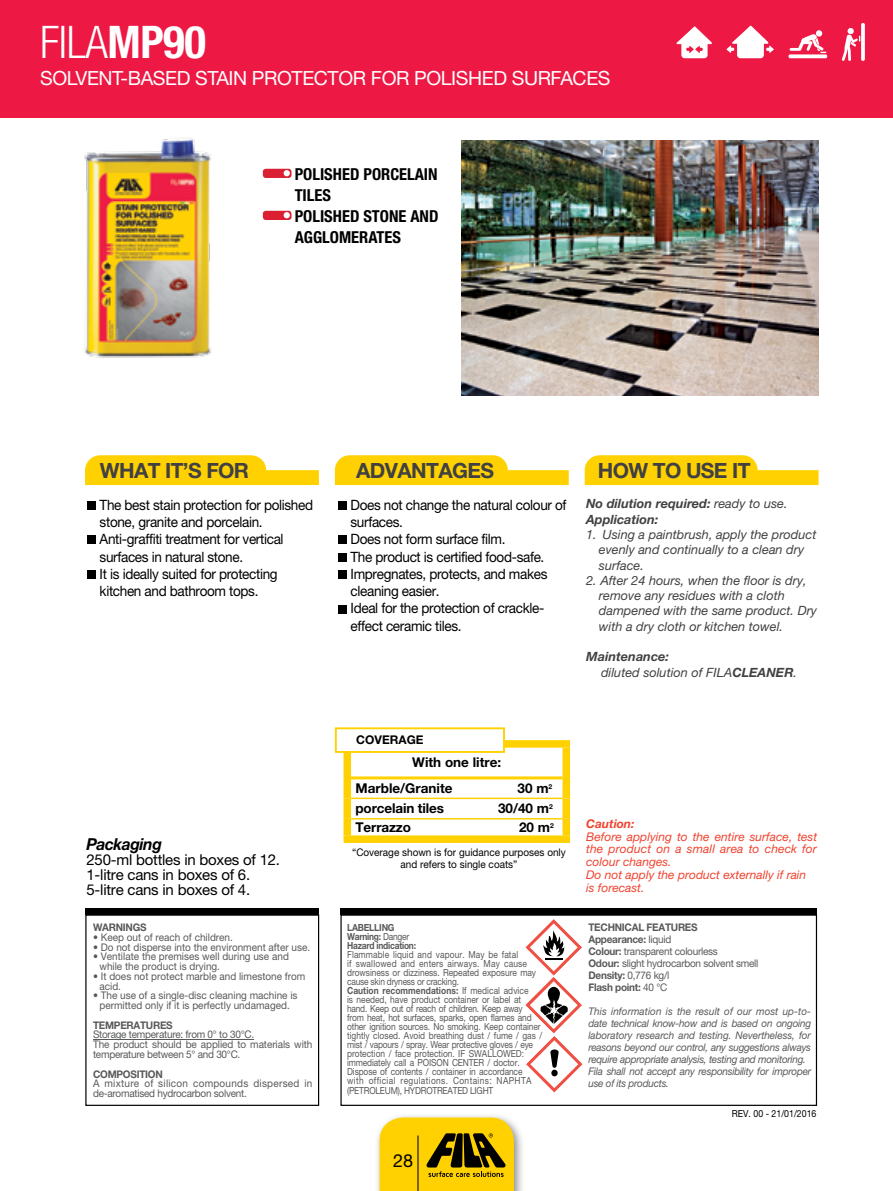
<style>
.page{position:relative;width:893px;height:1191px;background:#fff}
.page>*{position:absolute;margin:0;border:0;box-sizing:border-box;transform-origin:0 0}
.t1{font:300 condensed 45px "Helvetica Neue LT Std";color:#fff}
.t2{font:700 21px "Helvetica Neue LT Std";letter-spacing:-.03em;color:#414042}
.t3{font:19.5px "Helvetica Neue LT Std";letter-spacing:-.02em;color:#fff}
.t4{font:18px "Helvetica Neue LT Std";color:#000}
.t5{font:700 condensed 16.5px/21px "Helvetica Neue LT Std";color:#000}
.t6{font:italic 700 16.5px "Helvetica Neue LT Std";letter-spacing:-.025em;color:#000;scale:.95 1}
.t7{font:15px/15px "Helvetica Neue LT Std";letter-spacing:-.015em;color:#000}
.t8{font:14.25px/17.2px "Helvetica Neue LT Std";letter-spacing:-.025em;color:#000;scale:.95 1}
.t9{font:700 13.5px/26.4px "Helvetica Neue LT Std";color:#000}
.t10{font:italic 12.75px/15.3px "Helvetica Neue LT Std";color:#414042}
.t11{font:italic 700 12.75px/15.3px "Helvetica Neue LT Std";color:#414042}
.t12{font:italic 12px/12.8px "Helvetica Neue LT Std";color:#ef4330}
.t13{font:italic 700 12px "Helvetica Neue LT Std";color:#ef4330}
.t14{font:700 12px "Helvetica Neue LT Std";color:#000}
.t15{font:italic 10.5px/12px "Helvetica Neue LT Std";letter-spacing:-.025em;color:#58595b;scale:.95 1}
.t16{font:10.5px/9.8px "Helvetica Neue LT Std";color:#58595b;scale:.95 1}
.t17{font:10.5px/12px "Helvetica Neue LT Std";letter-spacing:-.025em;color:#58595b;scale:.95 1}
.t18{font:10.5px/9.8px "Helvetica Neue LT Std";letter-spacing:.025em;color:#58595b;scale:.95 1}
.t19{font:10.5px/12.6px "Helvetica Neue LT Std";color:#000;text-align:center;scale:.95 1}
.t20{font:700 10.5px "Helvetica Neue LT Std";letter-spacing:-.025em;color:#58595b;scale:.95 1}
.t21{font:9.75px/9px "Helvetica Neue LT Std";letter-spacing:-.01em;color:#58595b;scale:.86 1}
.t22{font:700 9.75px/9px "Helvetica Neue LT Std";letter-spacing:-.025em;color:#58595b;scale:.9 1}
.t23{font:9.75px "Helvetica Neue LT Pro";color:#000;scale:.9 1}
.s1{font-family:"Helvetica Neue LT Pro";font-weight:700}
.s2{font-weight:400}
.s3{font-weight:700}
</style>
<div class="page">
<div style="left:0;top:0;width:893px;height:118px;background:#ed1944"></div>
<div style="left:375px;top:1112px;width:150px;height:79px;background:#000;opacity:.45"></div>
<div style="left:85px;top:914px;width:234px;height:192px;border:1px solid #000"></div>
<div style="left:340px;top:914px;width:477px;height:192px;border:1px solid #000"></div>
<div style="left:85px;top:908px;width:234px;height:6px;background:#000"></div>
<div style="left:340px;top:908px;width:477px;height:6px;background:#000"></div>
<svg style="left:380px;top:1117px;width:134px;height:74px;background:#d0ac06"></svg>
<svg style="left:335px;top:455px;width:234px;height:30px;background:#ffd726"></svg>
<svg style="left:85px;top:455px;width:234px;height:30px;background:#ffd722"></svg>
<svg style="left:585px;top:455px;width:234px;height:30px;background:#ffd726"></svg>
<svg style="left:263px;top:169px;width:28px;height:9px"></svg>
<svg style="left:263px;top:211px;width:28px;height:9px"></svg>
<div style="left:338px;top:501px;width:8px;height:9px;background:#000"></div>
<div style="left:338px;top:536px;width:8px;height:8px;background:#000"></div>
<div style="left:338px;top:553px;width:8px;height:8px;background:#000"></div>
<div style="left:338px;top:570px;width:8px;height:9px;background:#000"></div>
<div style="left:338px;top:605px;width:8px;height:8px;background:#000"></div>
<div style="left:87px;top:501px;width:8px;height:9px;background:#000"></div>
<div style="left:87px;top:536px;width:8px;height:8px;background:#000"></div>
<div style="left:87px;top:570px;width:8px;height:9px;background:#000"></div>
<svg style="left:676px;top:26px;width:36px;height:32px"></svg>
<svg style="left:788px;top:54px;width:39px;height:4px"></svg>
<div style="left:816px;top:30px;width:6px;height:7px;background:#fff;border-radius:50%"></div>
<svg style="left:790px;top:34px;width:36px;height:19px"></svg>
<svg style="left:861px;top:23px;width:4px;height:38px"></svg>
<div style="left:847px;top:28px;width:7px;height:6px;background:#fff;border-radius:50%"></div>
<svg style="left:842px;top:35px;width:18px;height:26px"></svg>
<svg style="left:726px;top:25px;width:48px;height:33px"></svg>
<div style="left:344px;top:740px;width:226px;height:7px;background:#ffd100"></div>
<div style="left:344px;top:747px;width:7px;height:31px;background:#ffd100"></div>
<div style="left:562px;top:747px;width:8px;height:31px;background:#ffd100"></div>
<div style="left:344px;top:778px;width:7px;height:20px;background:#ffd100"></div>
<div style="left:562px;top:778px;width:8px;height:20px;background:#ffd100"></div>
<div style="left:344px;top:798px;width:7px;height:20px;background:#ffd100"></div>
<div style="left:562px;top:798px;width:8px;height:20px;background:#ffd100"></div>
<div style="left:344px;top:818px;width:7px;height:17px;background:#ffd100"></div>
<div style="left:562px;top:818px;width:8px;height:17px;background:#ffd100"></div>
<hr style="left:351px;top:797px;width:211px;height:2px;background:#ffd100">
<hr style="left:351px;top:818px;width:211px;height:1px;background:#ffd100">
<hr style="left:351px;top:776px;width:211px;height:3px;background:#ffd100">
<div style="left:344px;top:835px;width:226px;height:8px;background:#ffd100"></div>
<div style="left:335px;top:727px;width:170px;height:26px;background:#fff;border:2px solid #ffd100"></div>
<img style="left:462px;top:140px;width:357px;height:255px">
<img style="left:83px;top:139px;width:129px;height:219px">
<hr style="left:93px;top:1039px;width:161px;height:1px;background:#58595b">
<svg style="left:525px;top:919px;width:58px;height:173px"></svg>
<h1 class="t1" style="left:40px;top:17px;width:167px">FILA<span class="s1">MP90</span></h1>
<h3 class="t3" style="left:40px;top:67px;width:572px">SOLVENT-BASED STAIN PROTECTOR FOR POLISHED SURFACES</h3>
<h3 class="t5" style="left:294px;top:163px;width:145px">POLISHED PORCELAIN<br>TILES<br>POLISHED</h3>
<h3 class="t5" style="left:363px;top:205px;width:10px">STONE</h3>
<h3 class="t5" style="left:410px;top:205px;width:11px">AND</h3>
<h3 class="t5" style="left:295px;top:226px;width:66px">AGGLOMERATES</h3>
<h2 class="t2" style="left:100px;top:457px;width:151px">WHAT IT’S FOR</h2>
<h2 class="t2" style="left:356px;top:457px;width:139px">ADVANTAGES</h2>
<h2 class="t2" style="left:598px;top:457px;width:154px">HOW TO USE IT</h2>
<h3 class="t11" style="left:586px;top:496px;width:203px">No dilution required: <span class="s2">ready to use.<br></span>Application:</h3>
<h3 class="t10" style="left:599px;top:526px;width:219px;text-indent:-13px">1. Using a paintbrush, apply the product evenly and continually to a clean dry surface.</h3>
<h3 class="t10" style="left:599px;top:572px;width:220px;text-indent:-13px">2. After 24 hours, when the floor is dry, remove any residues with a cloth dampened with the same product. Dry with a dry cloth or kitchen towel.</h3>
<h3 class="t10" style="left:601px;top:649px;width:198px;text-indent:-15px"><span class="s3">Maintenance:<br></span>diluted solution of Fila<span class="s3">Cleaner</span>.</h3>
<h3 class="t8" style="left:100px;top:496px;width:226px">The best stain protection for polished stone, granite and porcelain.<br>Anti-graffiti treatment for vertical surfaces in natural stone.<br>It is ideally suited for protecting kitchen and bathroom tops.</h3>
<h3 class="t8" style="left:351px;top:496px;width:229px">Does not change the natural colour of surfaces.<br>Does not form surface film.<br>The product is certified food-safe.<br>Impregnates, protects, and makes cleaning easier.<br>Ideal for the protection of crackle&shy;effect ceramic tiles.</h3>
<h3 class="t6" style="left:87px;top:833px;width:81px">Packaging</h3>
<h3 class="t7" style="left:87px;top:851px;width:195px">250-ml bottles in boxes of 12.<br>1-litre cans in boxes of 6.<br>5-litre cans in boxes of 4.</h3>
<p class="t20" style="left:93px;top:921px;width:58px">WARNINGS</p>
<p class="t16" style="left:93px;top:932px;width:149px">• Keep out of reach of children.</p>
<p class="t16" style="left:93px;top:942px;width:230px">• Do not disperse into the environment after use.</p>
<p class="t16" style="left:99px;top:951px;width:201px;text-indent:-6px">• Ventilate the premises well during use and while the product is drying.</p>
<p class="t16" style="left:99px;top:971px;width:218px;text-indent:-6px">• It does not protect marble and limestone from acid.</p>
<p class="t16" style="left:93px;top:990px;width:217px;text-align:center">• The use of a single-disc cleaning machine is permitted only if it is perfectly undamaged.</p>
<p class="t20" style="left:93px;top:1018px;width:85px">TEMPERATURES</p>
<p class="t17" style="left:93px;top:1029px;width:232px;line-height:9.8px">Storage temperature: from 0° to 30°C.<br>The product should be applied to materials with temperature between 5° and 30°C.</p>
<p class="t20" style="left:93px;top:1067px;width:75px">COMPOSITION</p>
<p class="t18" style="left:93px;top:1078px;width:232px">A mixture of silicon compounds dispersed in de-aromatised hydrocarbon solvent.</p>
<p class="t14" style="left:356px;top:732px;width:69px">COVERAGE</p>
<h3 class="t9" style="left:356px;top:748px;width:147px;text-indent:57px">With one litre:<br>Marble/Granite</h3>
<h3 class="t9" style="left:518px;top:775px;width:36px">30 m<sup>2</sup></h3>
<h3 class="t9" style="left:356px;top:795px;width:90px">porcelain tiles</h3>
<h3 class="t9" style="left:498px;top:795px;width:56px">30/40 m<sup>2</sup></h3>
<h3 class="t9" style="left:356px;top:814px;width:57px">Terrazzo</h3>
<h3 class="t9" style="left:519px;top:814px;width:36px">20 m<sup>2</sup></h3>
<p class="t19" style="left:352px;top:845px;width:226px">“Coverage shown is for guidance purposes only and refers to single coats”</p>
<p class="t22" style="left:347px;top:922px;width:78px">LABELLING<br>Warning: <span class="s2">Danger<br></span>Hazard indication:</p>
<p class="t21" style="left:347px;top:949px;width:228px">Flammable liquid and vapour. May be fatal<br>if swallowed and enters airways. May cause drowsiness or dizziness. Repeated exposure may cause skin dryness or cracking.<br><span class="s3">Caution recommendations:</span> If medical advice<br>is needed, have product container or label at hand. Keep out of reach of children. Keep away<br>from heat, hot surfaces, sparks, open flames and other ignition sources. No smoking. Keep container tightly closed. Avoid breathing dust / fume / gas / mist / vapours / spray. Wear protective gloves / eye protection / face protection. IF SWALLOWED: immediately call a POISON CENTER / doctor.<br>Dispose of contents / container in accordance<br>with official regulations. Contains: NAPHTA (PETROLEUM), HYDROTREATED LIGHT</p>
<h3 class="t4" style="left:393px;top:1149px;width:22px">28</h3>
<p class="t13" style="left:586px;top:816px;width:50px">Caution:</p>
<p class="t12" style="left:586px;top:829px;width:232px">Before applying to the entire surface, test the product on a small area to check for colour changes.<br>Do not apply the product externally if rain is forecast.</p>
<p class="t17" style="left:588px;top:921px;width:180px"><span class="s3">TECHNICAL FEATURES<br>Appearance:</span> liquid<br><span class="s3">Colour:</span> transparent colourless<br><span class="s3">Odour:</span> slight hydrocarbon solvent smell<br><span class="s3">Density:</span> 0,776 kg/l<br><span class="s3">Flash point:</span> 40 °C</p>
<p class="t15" style="left:588px;top:1005px;width:236px">This information is the result of our most up-to&shy;date technical know-how and is based on ongoing laboratory research and testing. Nevertheless, for reasons beyond our control, any suggestions always require appropriate analysis, testing and monitoring.<br>Fila shall not accept any responsibility for improper use of its products.</p>
<p class="t23" style="left:732px;top:1108px;width:95px">REV. 00 - 21/01/2016</p>
</div>
